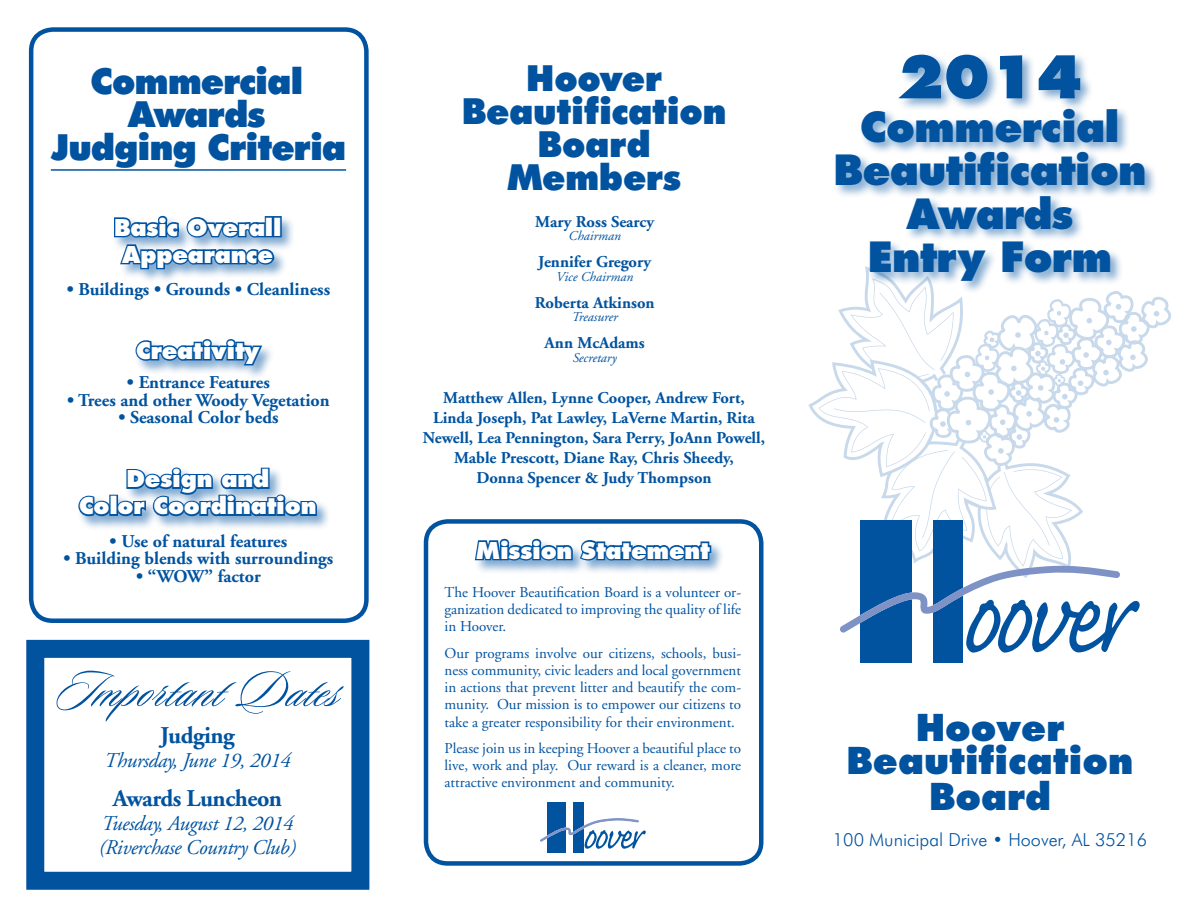
<style>
.page{position:relative;width:1188px;height:918px;background:#fff}
.page>*{position:absolute;margin:0;border:0;box-sizing:border-box;transform-origin:0 0}
.t1{font:800 57px "Futura";color:#0153a0}
.t2{font:52.5px "Sloop Script One";letter-spacing:.02em;color:#0153a0}
.t3{font:800 40.5px "Futura";letter-spacing:-.02em;color:#0153a0}
.t4{font:900 36px/33px "Futura BT";letter-spacing:-.03em;color:#0153a0;text-align:center}
.t5{font:800 36px "Futura";color:#0153a0}
.t6{font:900 36px "Futura BT";letter-spacing:-.01em;color:#0153a0}
.t7{font:700 24px "Adobe Garamond";letter-spacing:-.02em;color:#0153a0}
.t8{font:800 22.5px "Futura";letter-spacing:-.01em;color:#fff}
.t9{font:italic 21px "Adobe Garamond";letter-spacing:-.02em;color:#0153a0}
.t10{font:700 18px "Adobe Garamond";color:#0153a0}
.t11{font:300 18px "Futura BT";color:#0153a0}
.t12{font:700 16.5px/19.8px "Adobe Garamond";color:#0153a0;text-align:center}
.t13{font:15px/17.2px "Adobe Garamond";color:#0153a0;text-align:justify}
.t14{font:italic 13.5px "Adobe Garamond";color:#0153a0}
</style>
<div class="page">
<div style="left:29px;top:27px;width:340px;height:596px;border:4px solid #0153a0;border-radius:22px"></div>
<div style="left:424px;top:519px;width:339px;height:347px;border:4px solid #0153a0;border-radius:22px"></div>
<div style="left:833px;top:52px;width:355px;height:326px;background:#0153a0;opacity:.5"></div>
<div style="left:860px;top:520px;width:52px;height:142px;background:#0153a0"></div>
<div style="left:933px;top:520px;width:29px;height:142px;background:#0153a0"></div>
<svg style="left:819px;top:291px;width:352px;height:362px"></svg>
<div style="left:547px;top:802px;width:18px;height:50px;background:#0153a0"></div>
<div style="left:573px;top:802px;width:10px;height:50px;background:#0153a0"></div>
<svg style="left:540px;top:818px;width:106px;height:31px"></svg>
<div style="left:473px;top:537px;width:363px;height:63px;background:#0153a0;opacity:.5"></div>
<svg style="left:473px;top:519px;width:240px;height:43px"></svg>
<div style="left:112px;top:214px;width:365px;height:89px;background:#0153a0;opacity:.5"></div>
<div style="left:273px;top:216px;width:9px;height:21px;border:3px solid #0153a0"></div>
<svg style="left:112px;top:214px;width:164px;height:57px"></svg>
<div style="left:26px;top:640px;width:343px;height:250px;border:18px solid #0153a0"></div>
<div style="left:134px;top:338px;width:365px;height:82px;background:#fff"></div>
<svg style="left:135px;top:339px;width:130px;height:28px"></svg>
<div style="left:76px;top:466px;width:365px;height:89px;background:#0153a0;opacity:.5"></div>
<svg style="left:77px;top:466px;width:241px;height:52px"></svg>
<hr style="left:51px;top:169px;width:295px;height:2px;background:#0153a0">
<p class="t4" style="left:90px;top:64px;width:215px">Commercial<br>Awards</p>
<p class="t4" style="left:51px;top:130px;width:297px">Judging Criteria</p>
<p class="t8" style="left:114px;top:214px;width:169px">Basic Overall</p>
<p class="t8" style="left:122px;top:241px;width:153px">Appearance</p>
<p class="t10" style="left:67px;top:280px;width:265px">• Buildings • Grounds • Cleanliness</p>
<p class="t8" style="left:136px;top:337px;width:125px">Creativity</p>
<p class="t10" style="left:127px;top:373px;width:145px">• Entrance Features</p>
<p class="t10" style="left:67px;top:390px;width:264px">• Trees and other Woody Vegetation</p>
<p class="t10" style="left:118px;top:407px;width:162px">• Seasonal Color beds</p>
<p class="t8" style="left:126px;top:465px;width:144px">Design and</p>
<p class="t8" style="left:79px;top:492px;width:239px">Color Coordination</p>
<p class="t10" style="left:110px;top:532px;width:179px">• Use of natural features</p>
<p class="t10" style="left:64px;top:549px;width:271px">• Building blends with surroundings</p>
<p class="t10" style="left:136px;top:566px;width:126px">• “WOW” factor</p>
<p class="t2" style="left:56px;top:664px;width:285px">Important Dates</p>
<p class="t7" style="left:160px;top:723px;width:76px">Judging</p>
<p class="t9" style="left:104px;top:750px;width:188px">Thursday, June 19, 2014</p>
<p class="t7" style="left:113px;top:786px;width:171px">Awards Luncheon</p>
<p class="t9" style="left:102px;top:813px;width:193px">Tuesday, August 12, 2014</p>
<p class="t9" style="left:99px;top:837px;width:199px">(Riverchase Country Club)</p>
<p class="t4" style="left:526px;top:61px;width:138px">Hoover</p>
<p class="t6" style="left:461px;top:89px;width:267px">Beautification</p>
<p class="t4" style="left:537px;top:127px;width:115px">Board</p>
<p class="t6" style="left:507px;top:155px;width:175px">Members</p>
<p class="t12" style="left:535px;top:212px;width:120px">Mary Ross Searcy</p>
<p class="t14" style="left:569px;top:229px;width:54px">Chairman</p>
<p class="t12" style="left:538px;top:252px;width:115px">Jennifer Gregory</p>
<p class="t14" style="left:556px;top:269px;width:78px">Vice Chairman</p>
<p class="t12" style="left:535px;top:293px;width:121px">Roberta Atkinson</p>
<p class="t14" style="left:572px;top:310px;width:47px">Treasurer</p>
<p class="t12" style="left:545px;top:333px;width:102px">Ann McAdams</p>
<p class="t14" style="left:573px;top:350px;width:46px">Secretary</p>
<p class="t12" style="left:443px;top:389px;width:303px">Matthew Allen, Lynne Cooper, Andrew Fort,</p>
<p class="t12" style="left:423px;top:408px;width:344px">Linda Joseph, Pat Lawley, LaVerne Martin, Rita<br>Newell, Lea Pennington, Sara Perry, JoAnn Powell,<br>Mable Prescott, Diane Ray, Chris Sheedy,</p>
<p class="t12" style="left:476px;top:468px;width:237px">Donna Spencer &amp; Judy Thompson</p>
<p class="t8" style="left:476px;top:536px;width:235px">Mission Statement</p>
<p class="t13" style="left:445px;top:584px;width:298px">The Hoover Beautification Board is a volunteer or&shy;ganization dedicated to improving the quality of life in Hoover.</p>
<p class="t13" style="left:445px;top:645px;width:298px">Our programs involve our citizens, schools, busi&shy;ness community, civic leaders and local government in actions that prevent litter and beautify the com&shy;munity. Our mission is to empower our citizens to take a greater responsibility for their environment.</p>
<p class="t13" style="left:445px;top:740px;width:298px">Please join us in keeping Hoover a beautiful place to live, work and play. Our reward is a cleaner, more attractive environment and community.</p>
<p class="t1" style="left:897px;top:42px;width:188px">2014</p>
<p class="t3" style="left:860px;top:102px;width:261px">Commercial</p>
<p class="t3" style="left:833px;top:145px;width:315px">Beautification</p>
<p class="t3" style="left:907px;top:189px;width:168px">Awards</p>
<p class="t3" style="left:868px;top:232px;width:246px">Entry Form</p>
<p class="t5" style="left:916px;top:705px;width:150px">Hoover</p>
<p class="t5" style="left:846px;top:738px;width:289px">Beautification</p>
<p class="t5" style="left:929px;top:774px;width:123px">Board</p>
<p class="t11" style="left:833px;top:829px;width:316px">100 Municipal Drive • Hoover, AL 35216</p>
</div>
